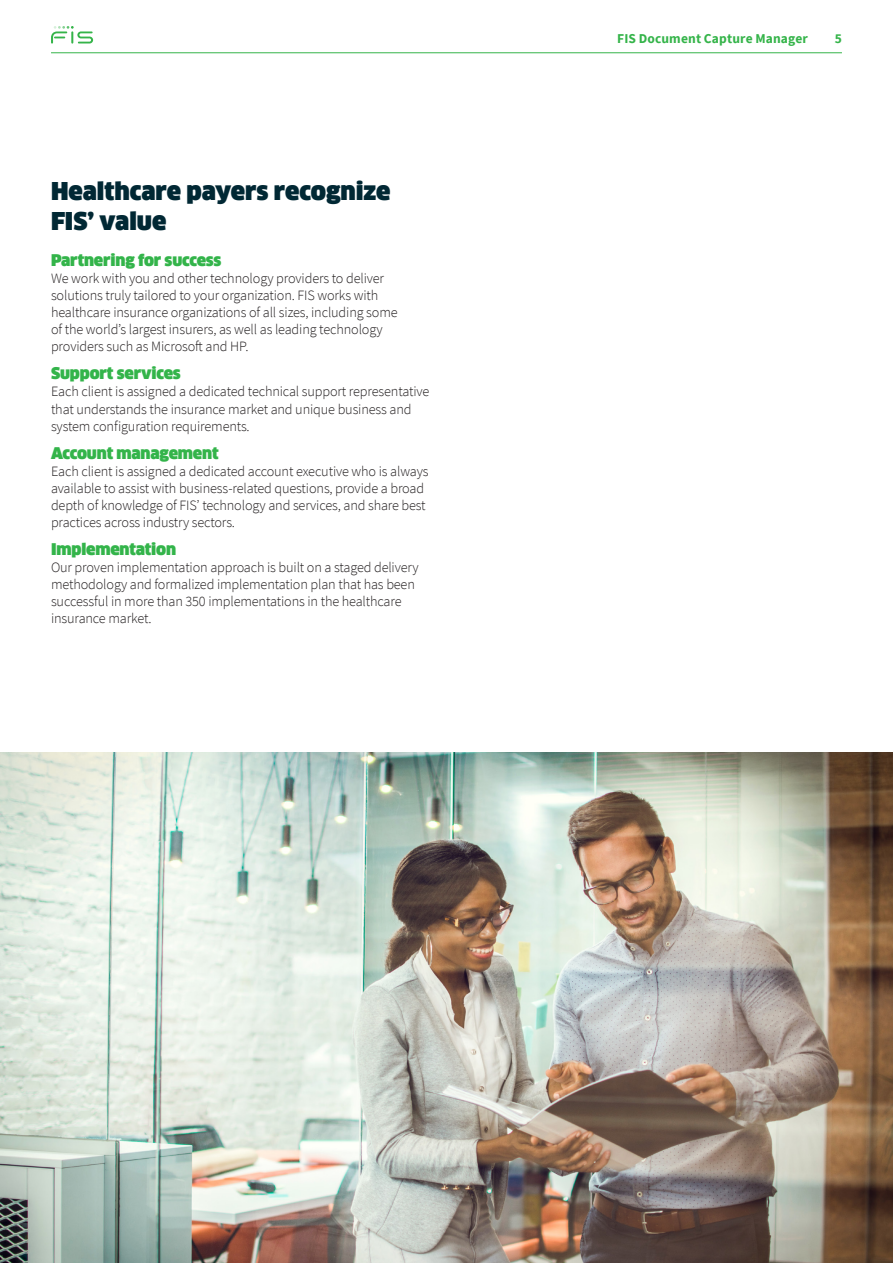
<style>
.page{position:relative;width:893px;height:1263px;background:#fff}
.page>*{position:absolute;margin:0;border:0;box-sizing:border-box;transform-origin:0 0}
.A_HEAD{font:900 24px/30px "Clan Offc Pro";letter-spacing:-.005em;color:#012834}
.BODY{font:900 15.75px "Clan Offc Pro";letter-spacing:-.01em;color:#33b44a}
.BODY-2{font:300 14.25px/17.1px "Source Sans Pro";letter-spacing:-.01em;color:#231f20}
.t1{font:700 13.5px "Source Sans Pro";letter-spacing:.01em;color:#35b44a}
</style>
<div class="page">
<hr style="left:51px;top:52px;width:791px;height:1px;background:#35b44a">
<svg style="left:51px;top:26px;width:42px;height:18px"></svg>
<img style="left:0;top:752px;width:893px;height:511px">
<p class="A_HEAD" style="left:51px;top:176px;width:341px">Healthcare payers recognize<br>FIS’ value</p>
<p class="BODY" style="left:51px;top:251px;width:172px">Partnering for success</p>
<p class="BODY-2" style="left:51px;top:270px;width:348px">We work with you and other technology providers to deliver solutions truly tailored to your organization. FIS works with healthcare insurance organizations of all sizes, including some of the world’s largest insurers, as well as leading technology providers such as Microsoft and HP.</p>
<p class="BODY" style="left:51px;top:364px;width:131px">Support services</p>
<p class="BODY-2" style="left:51px;top:383px;width:380px">Each client is assigned a dedicated technical support representative that understands the insurance market and unique business and system configuration requirements.</p>
<p class="BODY" style="left:51px;top:444px;width:169px">Account management</p>
<p class="BODY-2" style="left:51px;top:462px;width:379px">Each client is assigned a dedicated account executive who is always available to assist with business-related questions, provide a broad depth of knowledge of FIS’ technology and services, and share best practices across industry sectors.</p>
<p class="BODY" style="left:51px;top:540px;width:127px">Implementation</p>
<p class="BODY-2" style="left:51px;top:559px;width:369px">Our proven implementation approach is built on a staged delivery methodology and formalized implementation plan that has been successful in more than 350 implementations in the healthcare insurance market.</p>
<p class="t1" style="left:617px;top:30px;width:192px">FIS Document Capture Manager</p>
<p class="t1" style="left:835px;top:30px;width:9px">5</p>
</div>
